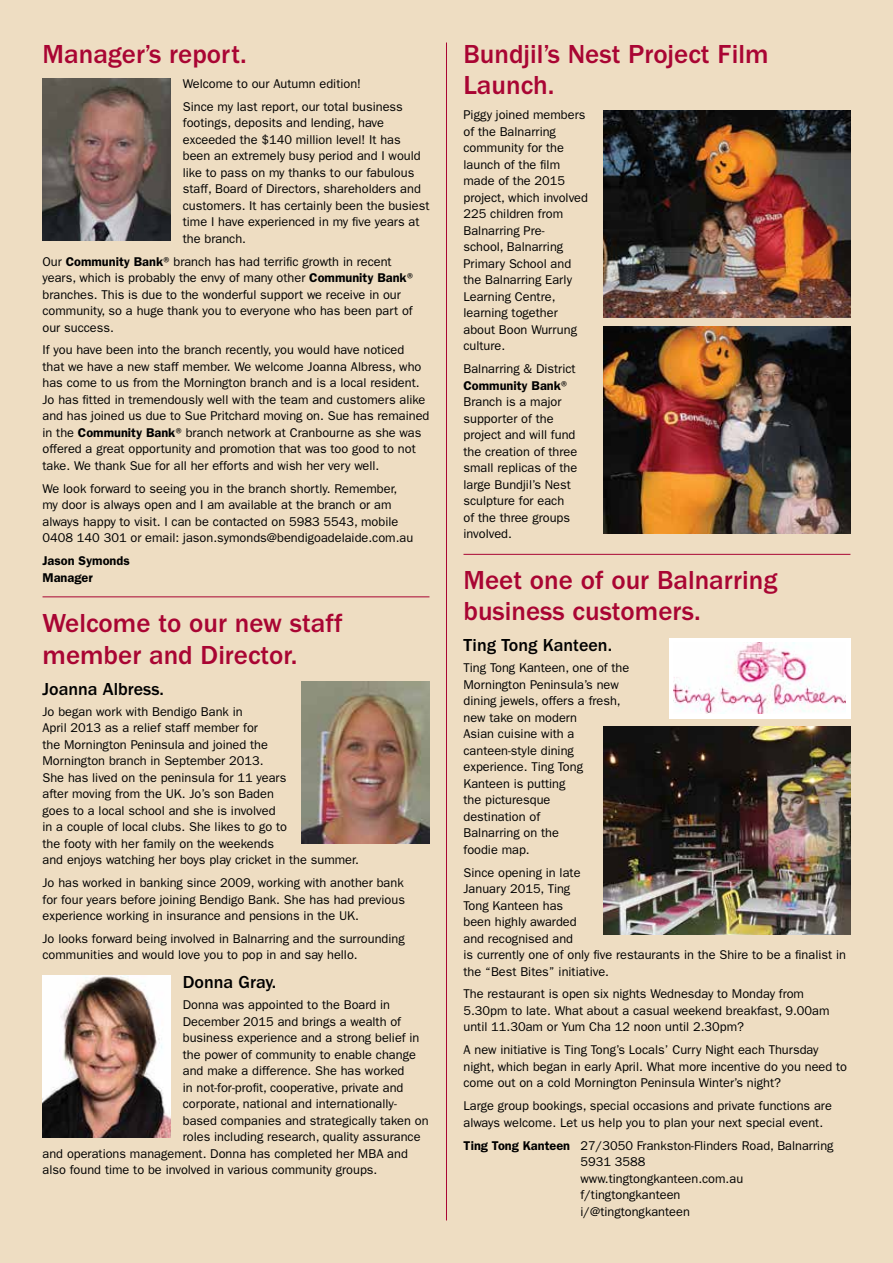
<style>
.page{position:relative;width:893px;height:1263px;background:#eeddc2}
.page>*{position:absolute;margin:0;border:0;box-sizing:border-box;transform-origin:0 0}
.t1{font:500 27px/31.5px "Franklin Gothic";color:#a90533}
.t2{font:500 18px "Franklin Gothic";color:#000}
.t3{font:12.75px/16.5px "Franklin Gothic";color:#000}
.t4{font:600 12.75px/16.5px "Franklin Gothic";color:#000}
.s1{font-weight:600}
</style>
<div class="page">
<hr style="left:446px;top:43px;width:1px;height:1177px;background:#a90533">
<img style="left:302px;top:681px;width:127px;height:162px">
<img style="left:43px;top:976px;width:127px;height:161px">
<img style="left:43px;top:79px;width:127px;height:161px">
<img style="left:604px;top:111px;width:246px;height:207px">
<img style="left:604px;top:326px;width:246px;height:208px">
<div style="left:668px;top:638px;width:182px;height:80px;background:#fff"></div>
<img style="left:674px;top:643px;width:171px;height:70px">
<img style="left:604px;top:727px;width:246px;height:207px">
<hr style="left:43px;top:596px;width:386px;height:1px;background:#a90533">
<hr style="left:463px;top:554px;width:387px;height:1px;background:#a90533">
<h1 class="t1" style="left:43px;top:38px;width:206px">Manager’s report.</h1>
<p class="t3" style="left:183px;top:72px;width:221px;line-height:22.8px">Welcome to our Autumn edition!<br>Since my last report, our total business</p>
<p class="t3" style="left:183px;top:115px;width:248px">footings, deposits and lending, have exceeded the $140 million level! It has been an extremely busy period and I would like to pass on my thanks to our fabulous staff, Board of Directors, shareholders and customers. It has certainly been the busiest time I have experienced in my five years at the branch.</p>
<p class="t3" style="left:43px;top:253px;width:375px">Our <span class="s1">Community Bank</span>® branch has had terrific growth in recent years, which is probably the envy of many other <span class="s1">Community Bank</span>® branches. This is due to the wonderful support we receive in our community, so a huge thank you to everyone who has been part of our success.</p>
<p class="t3" style="left:43px;top:342px;width:388px">If you have been into the branch recently, you would have noticed<br>that we have a new staff member. We welcome Joanna Albress, who has come to us from the Mornington branch and is a local resident.<br>Jo has fitted in tremendously well with the team and customers alike and has joined us due to Sue Pritchard moving on. Sue has remained in the <span class="s1">Community Bank</span>® branch network at Cranbourne as she was offered a great opportunity and promotion that was too good to not take. We thank Sue for all her efforts and wish her very well.</p>
<p class="t3" style="left:43px;top:480px;width:372px">We look forward to seeing you in the branch shortly. Remember, my door is always open and I am available at the branch or am always happy to visit. I can be contacted on 5983 5543, mobile 0408 140 301 or email: jason.symonds@bendigoadelaide.com.au</p>
<p class="t4" style="left:43px;top:552px;width:89px">Jason Symonds<br>Manager</p>
<h1 class="t1" style="left:43px;top:608px;width:302px">Welcome to our new staff member and Director.</h1>
<h2 class="t2" style="left:43px;top:679px;width:123px">Joanna Albress.</h2>
<p class="t3" style="left:43px;top:703px;width:318px">Jo began work with Bendigo Bank in<br>April 2013 as a relief staff member for<br>the Mornington Peninsula and joined the<br>Mornington branch in September 2013.<br>She has lived on the peninsula for 11 years<br>after moving from the UK. Jo’s son Baden<br>goes to a local school and she is involved<br>in a couple of local clubs. She likes to go to<br>the footy with her family on the weekends<br>and enjoys watching her boys play cricket in the summer.</p>
<p class="t3" style="left:43px;top:874px;width:364px;text-align:justify">Jo has worked in banking since 2009, working with another bank for four years before joining Bendigo Bank. She has had previous experience working in insurance and pensions in the UK.</p>
<p class="t3" style="left:43px;top:930px;width:364px">Jo looks forward being involved in Balnarring and the surrounding communities and would love you to pop in and say hello.</p>
<h2 class="t2" style="left:183px;top:972px;width:95px">Donna Gray.</h2>
<p class="t3" style="left:183px;top:996px;width:209px">Donna was appointed to the Board in</p>
<p class="t3" style="left:183px;top:1013px;width:220px">December 2015 and brings a wealth of</p>
<p class="t3" style="left:183px;top:1029px;width:238px">business experience and a strong belief in</p>
<p class="t3" style="left:183px;top:1046px;width:235px">the power of community to enable change</p>
<p class="t3" style="left:183px;top:1062px;width:223px">and make a difference. She has worked</p>
<p class="t3" style="left:183px;top:1079px;width:222px">in not-for-profit, cooperative, private and</p>
<p class="t3" style="left:183px;top:1095px;width:215px">corporate, national and internationally-</p>
<p class="t3" style="left:183px;top:1112px;width:247px">based companies and strategically taken on</p>
<p class="t3" style="left:183px;top:1128px;width:239px">roles including research, quality assurance</p>
<p class="t3" style="left:43px;top:1145px;width:367px">and operations management. Donna has completed her MBA and</p>
<p class="t3" style="left:43px;top:1161px;width:336px">also found time to be involved in various community groups.</p>
<h1 class="t1" style="left:463px;top:38px;width:307px">Bundjil’s Nest Project Film<br>Launch.</h1>
<p class="t3" style="left:463px;top:107px;width:126px">Piggy joined members of the Balnarring community for the launch of the film made of the 2015 project, which involved<br>225 children from<br>Balnarring Pre-<br>school, Balnarring<br>Primary School and the Balnarring Early<br>Learning Centre, learning together about Boon Wurrung culture.</p>
<p class="t3" style="left:463px;top:361px;width:115px">Balnarring &amp; District<br><span class="s1">Community Bank</span>®<br>Branch is a major supporter of the project and will fund the creation of three small replicas of the large Bundjil’s Nest sculpture for each of the three groups involved.</p>
<h1 class="t1" style="left:463px;top:564px;width:315px">Meet one of our Balnarring business customers.</h1>
<h2 class="t2" style="left:463px;top:635px;width:150px">Ting Tong Kanteen.</h2>
<p class="t3" style="left:463px;top:660px;width:167px">Ting Tong Kanteen, one of the<br>Mornington Peninsula’s new dining jewels, offers a fresh, new take on modern<br>Asian cuisine with a canteen-style dining experience. Ting Tong<br>Kanteen is putting<br>the picturesque<br>destination of<br>Balnarring on the<br>foodie map.</p>
<p class="t3" style="left:463px;top:864px;width:384px">Since opening in late<br>January 2015, Ting<br>Tong Kanteen has<br>been highly awarded<br>and recognised and<br>is currently one of only five restaurants in the Shire to be a finalist in the “Best Bites” initiative.</p>
<p class="t3" style="left:463px;top:986px;width:368px">The restaurant is open six nights Wednesday to Monday from<br>5.30pm to late. What about a casual weekend breakfast, 9.00am until 11.30am or Yum Cha 12 noon until 2.30pm?</p>
<p class="t3" style="left:463px;top:1042px;width:385px">A new initiative is Ting Tong’s Locals’ Curry Night each Thursday night, which began in early April. What more incentive do you need to come out on a cold Mornington Peninsula Winter’s night?</p>
<p class="t3" style="left:463px;top:1098px;width:370px">Large group bookings, special occasions and private functions are always welcome. Let us help you to plan your next special event.</p>
<p class="t3" style="left:580px;top:1137px;width:255px;text-indent:-117px"><span class="s1">Ting Tong Kanteen</span> 27/3050 Frankston-Flinders Road, Balnarring<br>5931 3588<br>www.tingtongkanteen.com.au f/tingtongkanteen<br>i/@tingtongkanteen</p>
</div>
